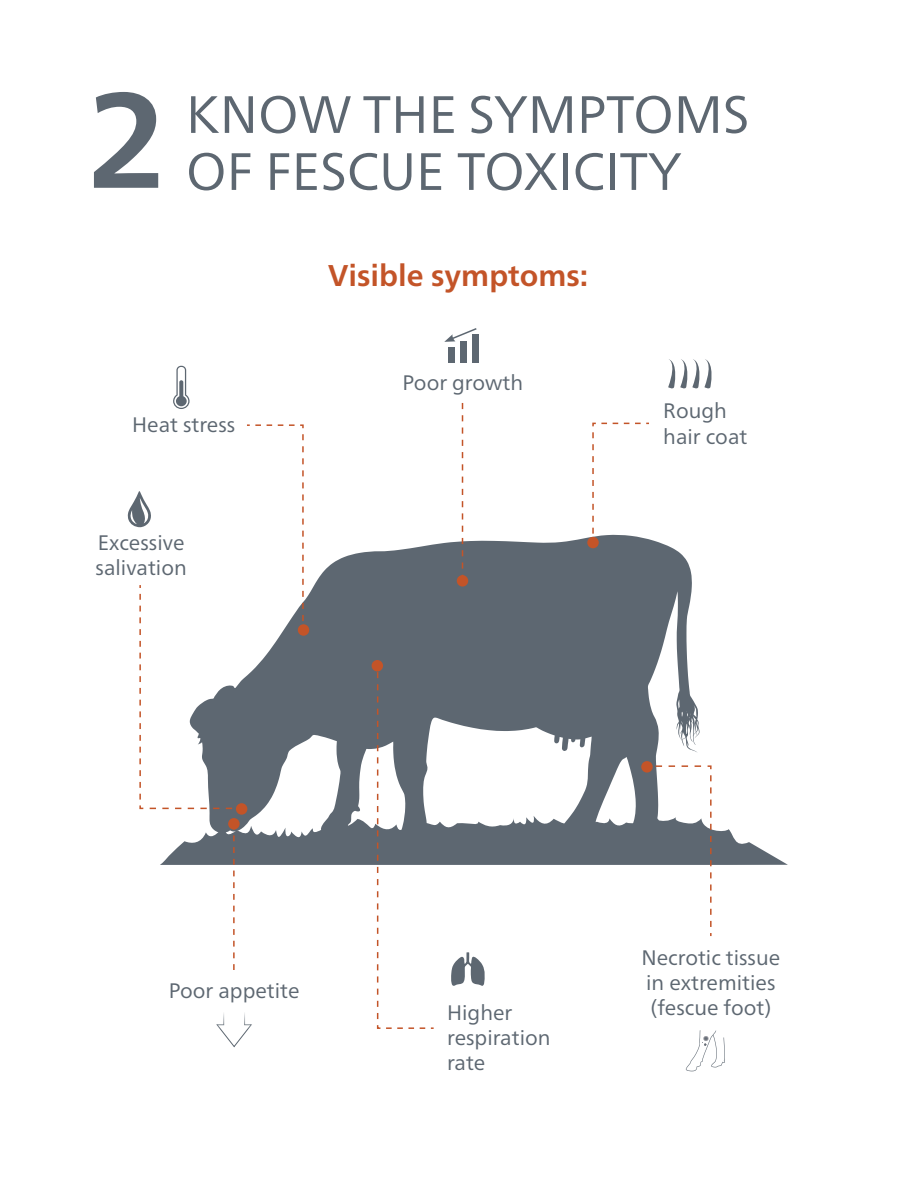
<style>
.page{position:relative;width:918px;height:1188px;background:#fff}
.page>*{position:absolute;margin:0;border:0;box-sizing:border-box;transform-origin:0 0}
.t1{font:700 135px "Frutiger Neue LTW1 G";color:#5d6771}
.t2{font:52.5px "Frutiger Neue LTW1 G";color:#5d6771}
.t3{font:700 30px "Frutiger Neue LTW1 G";color:#c35428}
.t4{font:21px/25.2px "Frutiger Neue LTW1 G";color:#5d6771}
</style>
<div class="page">
<svg style="left:128px;top:359px;width:660px;height:712px"></svg>
<div style="left:448px;top:348px;width:7px;height:15px;background:#5d6771"></div>
<div style="left:460px;top:341px;width:7px;height:22px;background:#5d6771"></div>
<div style="left:472px;top:335px;width:7px;height:28px;background:#5d6771"></div>
<svg style="left:444px;top:328px;width:34px;height:14px"></svg>
<h1 class="t1" style="left:87px;top:43px;width:82px">2</h1>
<h2 class="t2" style="left:186px;top:76px;width:565px">KNOW THE SYMPTOMS</h2>
<h2 class="t2" style="left:186px;top:133px;width:497px">OF FESCUE TOXICITY</h2>
<h3 class="t3" style="left:328px;top:254px;width:262px">Visible symptoms:</h3>
<p class="t4" style="left:403px;top:369px;width:122px">Poor growth</p>
<p class="t4" style="left:132px;top:411px;width:105px">Heat stress</p>
<p class="t4" style="left:96px;top:528px;width:93px">Excessive salivation</p>
<p class="t4" style="left:169px;top:977px;width:132px">Poor appetite</p>
<p class="t4" style="left:663px;top:397px;width:86px">Rough hair coat</p>
<p class="t4" style="left:447px;top:998px;width:105px">Higher respiration rate</p>
<p class="t4" style="left:641px;top:943px;width:140px">Necrotic tissue in extremities (fescue foot)</p>
</div>
